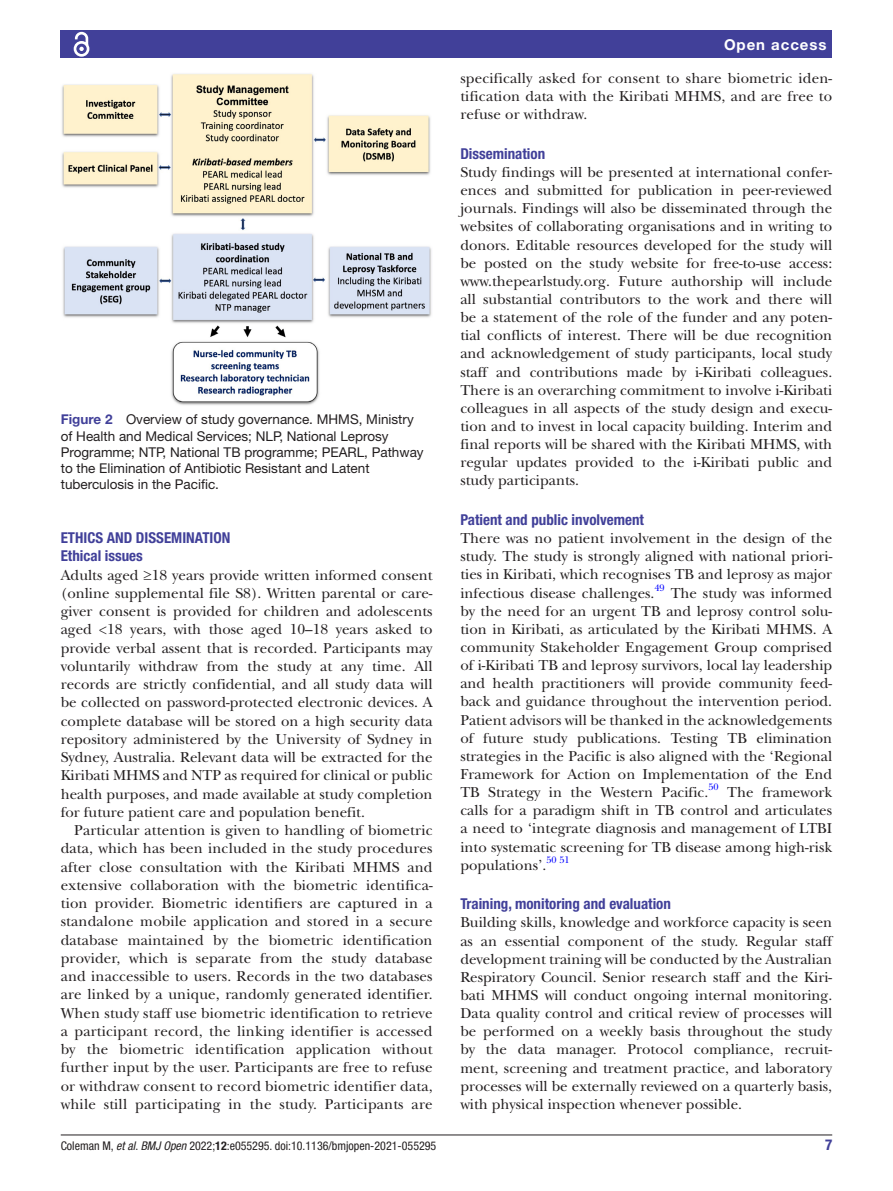
<style>
.page{position:relative;width:893px;height:1191px;background:#fff}
.page>*{position:absolute;margin:0;border:0;box-sizing:border-box;transform-origin:0 0}
.t1{font:15px/18.1px "New Baskerville";color:#231f20;text-align:justify}
.t2{font:700 condensed 15px/18.3px "Helvetica Neue LT Std";color:#414099}
.t3{font:700 15px "Helvetica Neue LT Std";letter-spacing:.065em;color:#fff}
.t4{font:13.5px/16.2px "Helvetica Neue LT Std";color:#231f20}
.t5{font:condensed 12px "Helvetica Neue LT Std";color:#231f20}
.t6{font:9.9px "New Baskerville";color:#00f}
.s1{font-weight:700;color:#414099}
.s2{font-style:italic}
.s3{font-weight:700}
</style>
<div class="page">
<hr style="left:61px;top:1134px;width:771px;height:1px;background:#231f20">
<div style="left:61px;top:31px;width:771px;height:27px;background:#414099"></div>
<svg style="left:73px;top:31px;width:17px;height:26px"></svg>
<img style="left:62px;top:74px;width:370px;height:331px">
<p class="t4" style="left:61px;top:411px;width:364px"><span class="s1">Figure 2</span> Overview of study governance. MHMS, Ministry of Health and Medical Services; NLP, National Leprosy Programme; NTP, National TB programme; PEARL, Pathway to the Elimination of Antibiotic Resistant and Latent tuberculosis in the Pacific.</p>
<p class="t2" style="left:61px;top:528px;width:171px">ETHICS AND DISSEMINATION<br>Ethical issues</p>
<p class="t1" style="left:61px;top:566px;width:373px">Adults aged ≥18 years provide written informed consent (online supplemental file S8). Written parental or care&shy;giver consent is provided for children and adolescents aged &lt;18 years, with those aged 10–18 years asked to provide verbal assent that is recorded. Participants may voluntarily withdraw from the study at any time. All records are strictly confidential, and all study data will be collected on password-protected electronic devices. A complete database will be stored on a high security data repository administered by the University of Sydney in Sydney, Australia. Relevant data will be extracted for the Kiribati MHMS and NTP as required for clinical or public health purposes, and made available at study completion for future patient care and population benefit.</p>
<p class="t1" style="left:61px;top:821px;width:373px;text-indent:14px">Particular attention is given to handling of biometric data, which has been included in the study procedures after close consultation with the Kiribati MHMS and extensive collaboration with the biometric identifica&shy;tion provider. Biometric identifiers are captured in a standalone mobile application and stored in a secure database maintained by the biometric identification provider, which is separate from the study database and inaccessible to users. Records in the two databases are linked by a unique, randomly generated identifier.<br>When study staff use biometric identification to retrieve a participant record, the linking identifier is accessed by the biometric identification application without further input by the user. Participants are free to refuse or withdraw consent to record biometric identifier data, while still participating in the study. Participants are</p>
<p class="t3" style="left:724px;top:35px;width:104px">Open access</p>
<p class="t1" style="left:460px;top:69px;width:373px">specifically asked for consent to share biometric iden&shy;tification data with the Kiribati MHMS, and are free to refuse or withdraw.</p>
<p class="t2" style="left:460px;top:144px;width:86px">Dissemination</p>
<p class="t1" style="left:460px;top:163px;width:373px">Study findings will be presented at international confer&shy;ences and submitted for publication in peer-reviewed journals. Findings will also be disseminated through the websites of collaborating organisations and in writing to donors. Editable resources developed for the study will be posted on the study website for free-to-use access: www.thepearlstudy.org. Future authorship will include all substantial contributors to the work and there will be a statement of the role of the funder and any poten&shy;tial conflicts of interest. There will be due recognition and acknowledgement of study participants, local study staff and contributions made by i-Kiribati colleagues.<br>There is an overarching commitment to involve i-Kiribati colleagues in all aspects of the study design and execu&shy;tion and to invest in local capacity building. Interim and final reports will be shared with the Kiribati MHMS, with regular updates provided to the i-Kiribati public and study participants.</p>
<p class="t2" style="left:460px;top:510px;width:185px">Patient and public involvement</p>
<p class="t1" style="left:460px;top:529px;width:373px">There was no patient involvement in the design of the study. The study is strongly aligned with national priori&shy;ties in Kiribati, which recognises TB and leprosy as major infectious disease challenges.<sup>49</sup> The study was informed by the need for an urgent TB and leprosy control solu&shy;tion in Kiribati, as articulated by the Kiribati MHMS. A community Stakeholder Engagement Group comprised of i-Kiribati TB and leprosy survivors, local lay leadership and health practitioners will provide community feed&shy;back and guidance throughout the intervention period.<br>Patient advisors will be thanked in the acknowledgements of future study publications. Testing TB elimination strategies in the Pacific is also aligned with the ‘Regional Framework for Action on Implementation of the End TB Strategy in the Western Pacific.</p>
<p class="t6" style="left:708px;top:781px;width:12px">50</p>
<p class="t1" style="left:460px;top:783px;width:373px;text-indent:267px">The framework calls for a paradigm shift in TB control and articulates a need to ‘integrate diagnosis and management of LTBI into systematic screening for TB disease among high-risk populations’.</p>
<p class="t6" style="left:546px;top:854px;width:25px">50 51</p>
<p class="t2" style="left:460px;top:894px;width:212px">Training, monitoring and evaluation</p>
<p class="t1" style="left:460px;top:913px;width:373px">Building skills, knowledge and workforce capacity is seen as an essential component of the study. Regular staff development training will be conducted by the Australian Respiratory Council. Senior research staff and the Kiri&shy;bati MHMS will conduct ongoing internal monitoring.<br>Data quality control and critical review of processes will be performed on a weekly basis throughout the study by the data manager. Protocol compliance, recruit&shy;ment, screening and treatment practice, and laboratory processes will be externally reviewed on a quarterly basis, with physical inspection whenever possible.</p>
<p class="t5" style="left:61px;top:1138px;width:377px">Coleman M, <span class="s2">et al</span>. <span class="s2">BMJ Open</span> 2022;<span class="s3">12</span>:e055295. doi:10.1136/bmjopen-2021-055295</p>
<p class="t2" style="left:825px;top:1134px;width:9px">7</p>
</div>
